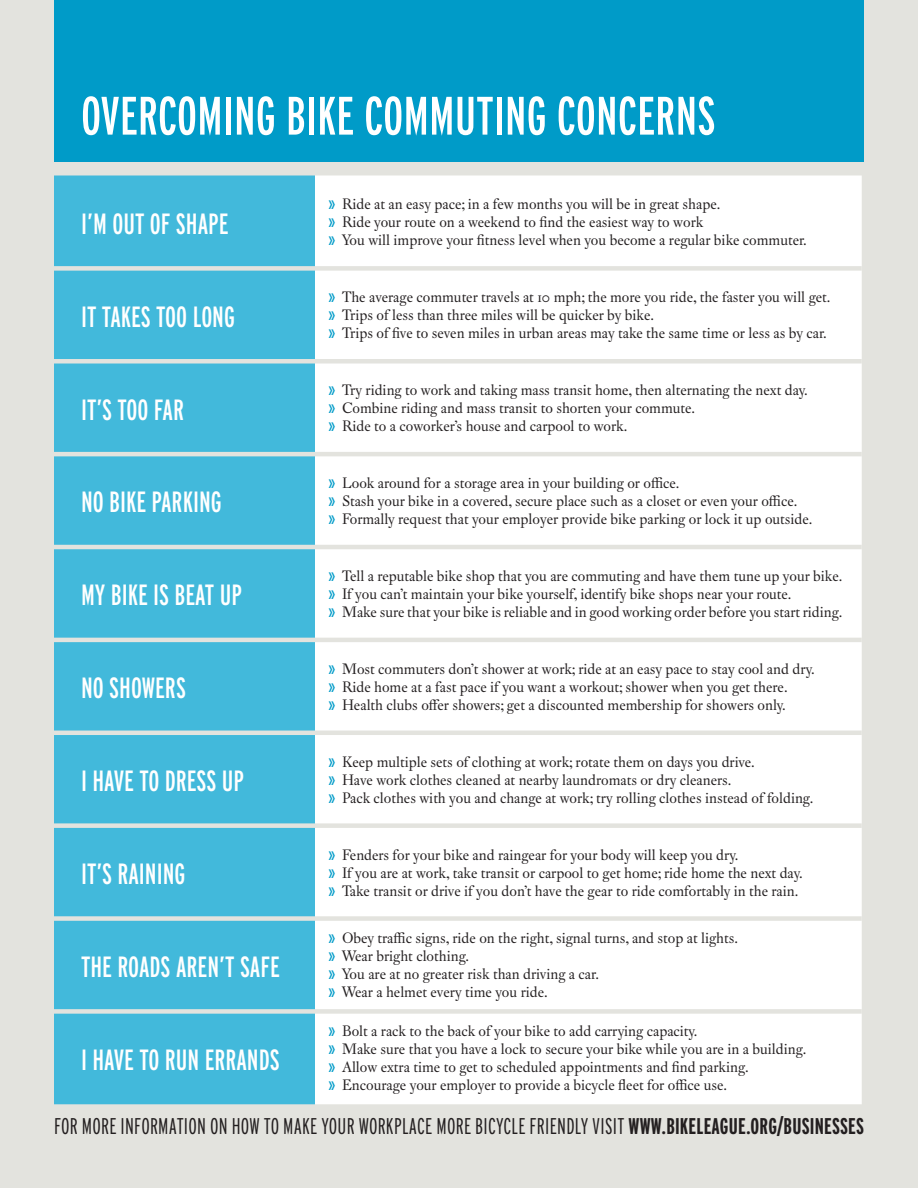
<style>
.page{position:relative;width:918px;height:1188px;background:#e3e3de}
.page>*{position:absolute;margin:0;border:0;box-sizing:border-box;transform-origin:0 0}
.t1{font:extra-condensed 54px "Interstate";color:#fff}
.Pull_Quote_1{font:extra-condensed 29.25px "Interstate";color:#fff}
.Body_1{font:300 extra-condensed 22.65px "Interstate";letter-spacing:.01em;color:#231f20}
.Body_1-2{font:700 extra-condensed 22.65px "Interstate";letter-spacing:.01em;color:#231f20}
.t2{font:15px "Fleischman BT Pro";color:#231f20}
.t3{font:700 9px "Interstate";color:#231f20}
.s1{font-family:"Interstate";font-stretch:extra-condensed;font-size:16.5px;color:#009bc8}
.s2{font-weight:700}
</style>
<div class="page">
<div style="left:54px;top:176px;width:261px;height:928px;background:#42b9db"></div>
<div style="left:315px;top:176px;width:547px;height:928px;background:#fff"></div>
<div style="left:54px;top:266px;width:261px;height:5px;background:#e3e3de"></div>
<div style="left:54px;top:359px;width:261px;height:5px;background:#e3e3de"></div>
<div style="left:315px;top:359px;width:547px;height:5px;background:#e3e3de"></div>
<hr style="left:54px;top:452px;width:261px;height:4px;background:#e3e3de">
<hr style="left:315px;top:452px;width:547px;height:4px;background:#e3e3de">
<hr style="left:54px;top:545px;width:261px;height:4px;background:#e3e3de">
<hr style="left:315px;top:545px;width:547px;height:4px;background:#e3e3de">
<hr style="left:54px;top:638px;width:261px;height:4px;background:#e3e3de">
<hr style="left:315px;top:638px;width:547px;height:4px;background:#e3e3de">
<hr style="left:54px;top:731px;width:261px;height:4px;background:#e3e3de">
<hr style="left:315px;top:731px;width:547px;height:4px;background:#e3e3de">
<div style="left:54px;top:823px;width:261px;height:5px;background:#e3e3de"></div>
<div style="left:315px;top:823px;width:547px;height:5px;background:#e3e3de"></div>
<div style="left:54px;top:916px;width:261px;height:5px;background:#e3e3de"></div>
<div style="left:315px;top:916px;width:547px;height:5px;background:#e3e3de"></div>
<div style="left:54px;top:1009px;width:261px;height:5px;background:#e3e3de"></div>
<div style="left:315px;top:1009px;width:547px;height:5px;background:#e3e3de"></div>
<div style="left:315px;top:266px;width:547px;height:5px;background:#e3e3de"></div>
<div style="left:54px;top:0;width:809px;height:162px;background:#009bc8"></div>
<p class="t1" style="left:81px;top:86px;width:636px">OVERCOMING BIKE COMMUTING CONCERNS</p>
<p class="Pull_Quote_1" style="left:81px;top:207px;width:149px">I’M OUT OF SHAPE</p>
<p class="Pull_Quote_1" style="left:81px;top:300px;width:156px">IT TAKES TOO LONG</p>
<p class="Pull_Quote_1" style="left:81px;top:393px;width:105px">IT’S TOO FAR</p>
<p class="Pull_Quote_1" style="left:81px;top:486px;width:142px">NO BIKE PARKING</p>
<p class="Pull_Quote_1" style="left:81px;top:579px;width:162px">MY BIKE IS BEAT UP</p>
<p class="Pull_Quote_1" style="left:81px;top:672px;width:107px">NO SHOWERS</p>
<p class="Pull_Quote_1" style="left:81px;top:765px;width:165px">I HAVE TO DRESS UP</p>
<p class="Pull_Quote_1" style="left:81px;top:857px;width:106px">IT’S RAINING</p>
<p class="Pull_Quote_1" style="left:81px;top:950px;width:200px">THE ROADS AREN’T SAFE</p>
<p class="Pull_Quote_1" style="left:81px;top:1043px;width:200px">I HAVE TO RUN ERRANDS</p>
<p class="t2" style="left:328px;top:195px;width:393px"><span class="s1">»</span> Ride at an easy pace; in a few months you will be in great shape.</p>
<p class="t2" style="left:328px;top:213px;width:376px"><span class="s1">»</span> Ride your route on a weekend to find the easiest way to work</p>
<p class="t2" style="left:328px;top:231px;width:480px"><span class="s1">»</span> You will improve your fitness level when you become a regular bike commuter.</p>
<p class="t2" style="left:328px;top:288px;width:503px"><span class="s1">»</span> The average commuter travels at 10 mph; the more you ride, the faster you will get.</p>
<p class="t2" style="left:328px;top:306px;width:327px"><span class="s1">»</span> Trips of less than three miles will be quicker by bike.</p>
<p class="t2" style="left:328px;top:324px;width:500px"><span class="s1">»</span> Trips of five to seven miles in urban areas may take the same time or less as by car.</p>
<p class="t2" style="left:328px;top:381px;width:481px"><span class="s1">»</span> Try riding to work and taking mass transit home, then alternating the next day.</p>
<p class="t2" style="left:328px;top:399px;width:368px"><span class="s1">»</span> Combine riding and mass transit to shorten your commute.</p>
<p class="t2" style="left:328px;top:417px;width:300px"><span class="s1">»</span> Ride to a coworker’s house and carpool to work.</p>
<p class="t2" style="left:328px;top:473px;width:353px"><span class="s1">»</span> Look around for a storage area in your building or office.</p>
<p class="t2" style="left:328px;top:491px;width:471px"><span class="s1">»</span> Stash your bike in a covered, secure place such as a closet or even your office.</p>
<p class="t2" style="left:328px;top:509px;width:485px"><span class="s1">»</span> Formally request that your employer provide bike parking or lock it up outside.</p>
<p class="t2" style="left:328px;top:566px;width:515px"><span class="s1">»</span> Tell a reputable bike shop that you are commuting and have them tune up your bike.</p>
<p class="t2" style="left:328px;top:584px;width:465px"><span class="s1">»</span> If you can’t maintain your bike yourself, identify bike shops near your route.</p>
<p class="t2" style="left:328px;top:602px;width:515px"><span class="s1">»</span> Make sure that your bike is reliable and in good working order before you start riding.</p>
<p class="t2" style="left:328px;top:659px;width:488px"><span class="s1">»</span> Most commuters don’t shower at work; ride at an easy pace to stay cool and dry.</p>
<p class="t2" style="left:328px;top:677px;width:461px"><span class="s1">»</span> Ride home at a fast pace if you want a workout; shower when you get there.</p>
<p class="t2" style="left:328px;top:695px;width:459px"><span class="s1">»</span> Health clubs offer showers; get a discounted membership for showers only.</p>
<p class="t2" style="left:328px;top:752px;width:428px"><span class="s1">»</span> Keep multiple sets of clothing at work; rotate them on days you drive.</p>
<p class="t2" style="left:328px;top:770px;width:404px"><span class="s1">»</span> Have work clothes cleaned at nearby laundromats or dry cleaners.</p>
<p class="t2" style="left:328px;top:788px;width:487px"><span class="s1">»</span> Pack clothes with you and change at work; try rolling clothes instead of folding.</p>
<p class="t2" style="left:328px;top:845px;width:411px"><span class="s1">»</span> Fenders for your bike and raingear for your body will keep you dry.</p>
<p class="t2" style="left:328px;top:863px;width:476px"><span class="s1">»</span> If you are at work, take transit or carpool to get home; ride home the next day.</p>
<p class="t2" style="left:328px;top:881px;width:471px"><span class="s1">»</span> Take transit or drive if you don’t have the gear to ride comfortably in the rain.</p>
<p class="t2" style="left:328px;top:929px;width:411px"><span class="s1">»</span> Obey traffic signs, ride on the right, signal turns, and stop at lights.</p>
<p class="t2" style="left:328px;top:947px;width:142px"><span class="s1">»</span> Wear bright clothing.</p>
<p class="t2" style="left:328px;top:965px;width:272px"><span class="s1">»</span> You are at no greater risk than driving a car.</p>
<p class="t2" style="left:328px;top:983px;width:221px"><span class="s1">»</span> Wear a helmet every time you ride.</p>
<p class="t2" style="left:328px;top:1022px;width:371px"><span class="s1">»</span> Bolt a rack to the back of your bike to add carrying capacity.</p>
<p class="t2" style="left:328px;top:1040px;width:479px"><span class="s1">»</span> Make sure that you have a lock to secure your bike while you are in a building.</p>
<p class="t2" style="left:328px;top:1058px;width:422px"><span class="s1">»</span> Allow extra time to get to scheduled appointments and find parking.</p>
<p class="t2" style="left:328px;top:1076px;width:400px"><span class="s1">»</span> Encourage your employer to provide a bicycle fleet for office use.</p>
<p class="Body_1" style="left:54px;top:1112px;width:630px">FOR MORE INFORMATION ON HOW TO MAKE YOUR WORKPLACE MORE BICYCLE FRIENDLY VISIT <span class="s2">WWW.BIKELEA</span></p>
<p class="Body_1-2" style="left:720px;top:1112px;width:146px">GUE.ORG/BUSINESSES</p>
<p class="t3" style="left:54px;top:1125px;width:156px">29 NATIONAL BIKE MONTH GUIDE</p>
</div>
